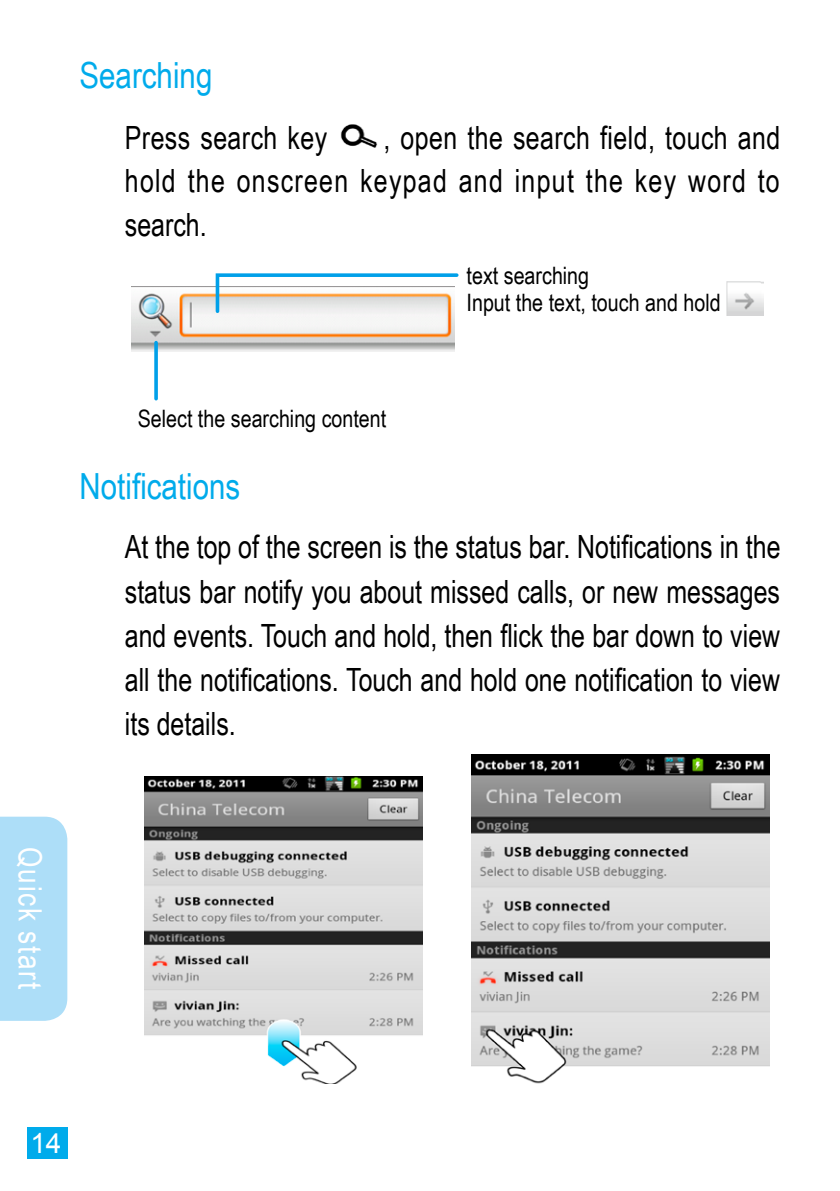
<style>
.page{position:relative;width:840px;height:1191px;background:#fff}
.page>*{position:absolute;margin:0;border:0;box-sizing:border-box;transform-origin:0 0}
.t1{font:36px "Arial Narrow";color:#00abeb}
.t2{font:32px/44px "Arial Narrow";letter-spacing:.015em;color:#000;text-align:justify;scale:.95 1}
.t3{font:32px "Arial Narrow";letter-spacing:.05em;color:#fff}
.t4{font:28px "Arial";color:#fff}
.t5{font:24px/27.2px "Arial Narrow";color:#000}
</style>
<div class="page">
<div style="left:27px;top:1127px;width:40px;height:31px;background:#00abeb"></div>
<div style="left:0;top:816px;width:67px;height:204px;background:#addef8"></div>
<img style="left:340px;top:124px;width:38px;height:24px">
<svg style="left:140px;top:351px;width:38px;height:1px"></svg>
<img style="left:726px;top:281px;width:37px;height:34px">
<img style="left:131px;top:286px;width:323px;height:65px">
<img style="left:145px;top:777px;width:277px;height:306px">
<img style="left:471px;top:754px;width:298px;height:330px">
<svg style="left:144px;top:273px;width:315px;height:69px"></svg>
<svg style="left:154px;top:342px;width:4px;height:57px"></svg>
<p class="t1" style="left:79px;top:48px;width:134px">Searching</p>
<p class="t2" style="left:125px;top:114px;width:214px">Press search key</p>
<p class="t2" style="left:125px;top:114px;width:691px;text-indent:258px">, open the search field, touch and hold the onscreen keypad and input the key word to search.</p>
<p class="t5" style="left:466px;top:261px;width:255px">text searching<br>Input the text, touch and hold</p>
<p class="t5" style="left:138px;top:404px;width:250px">Select the searching content</p>
<p class="t1" style="left:79px;top:459px;width:162px">Notifications</p>
<p class="t2" style="left:125px;top:524px;width:691px">At the top of the screen is the status bar. Notifications in the status bar notify you about missed calls, or new messages and events. Touch and hold, then flick the bar down to view all the notifications. Touch and hold one notification to view its details.</p>
<p class="t3" style="left:54px;top:847px;width:143px;rotate:90deg">Quick start</p>
<p class="t4" style="left:30px;top:1124px;width:33px">14</p>
</div>
